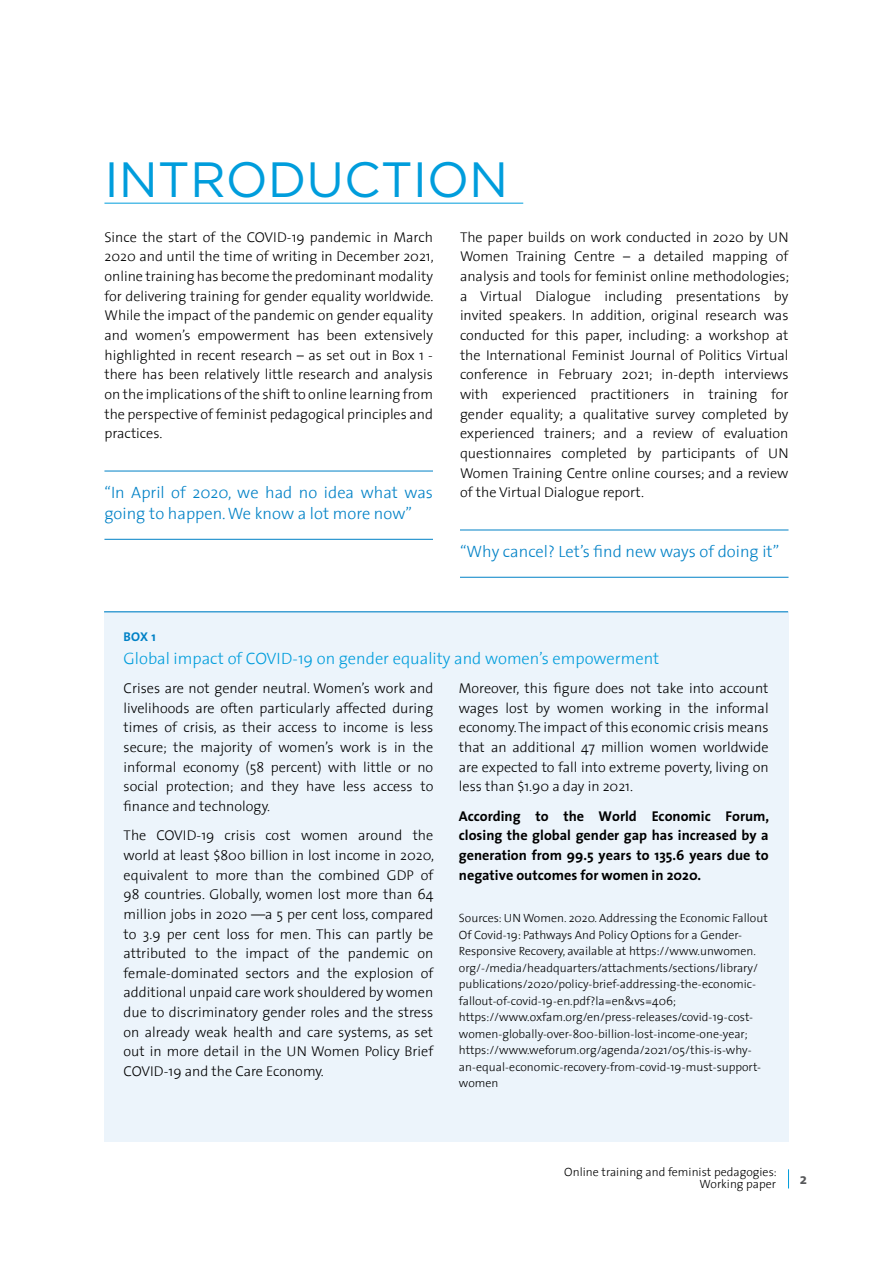
<style>
.page{position:relative;width:893px;height:1263px;background:#fff}
.page>*{position:absolute;margin:0;border:0;box-sizing:border-box;transform-origin:0 0}
.t1{font:49.5px "Gotham";color:#009ddc}
.t2{font:300 16.5px/21px "The Sans";color:#0081c6}
.t3{font:300 16.5px "The Sans";color:#009ddc}
.t4{font:700 15px "The Sans";color:#58595b}
.t5{font:300 14.25px/19.6px "The Sans";color:#000;text-align:justify}
.t6{font:700 14.25px/19.6px "The Sans";color:#000;text-align:justify}
.t7{font:700 12.75px "The Sans";color:#0081c6}
.t8{font:300 12px/16.5px "The Sans";color:#000;text-align:right}
</style>
<div class="page">
<svg style="left:788px;top:1169px;width:1px;height:19px"></svg>
<hr style="left:104px;top:203px;width:419px;height:1px;background:#009ddc">
<hr style="left:104px;top:471px;width:329px;height:1px;background:#0081c6">
<hr style="left:104px;top:539px;width:329px;height:1px;background:#0081c6">
<hr style="left:460px;top:530px;width:328px;height:1px;background:#0081c6">
<hr style="left:460px;top:577px;width:328px;height:1px;background:#0081c6">
<div style="left:104px;top:612px;width:684px;height:529px;background:#ecf4fb"></div>
<hr style="left:104px;top:611px;width:684px;height:1px;background:#0081c6">
<h1 class="t1" style="left:104px;top:152px;width:405px">INTRODUCTION</h1>
<p class="t5" style="left:104px;top:227px;width:331px">Since the start of the COVID-19 pandemic in March 2020 and until the time of writing in December 2021, online training has become the predominant modality for delivering training for gender equality worldwide.<br>While the impact of the pandemic on gender equality and women’s empowerment has been extensively highlighted in recent research – as set out in Box 1 - there has been relatively little research and analysis on the implications of the shift to online learning from the perspective of feminist pedagogical principles and practices.</p>
<p class="t5" style="left:460px;top:227px;width:331px">The paper builds on work conducted in 2020 by UN Women Training Centre – a detailed mapping of analysis and tools for feminist online methodologies; a Virtual Dialogue including presentations by invited speakers. In addition, original research was conducted for this paper, including: a workshop at the International Feminist Journal of Politics Virtual conference in February 2021; in-depth interviews with experienced practitioners in training for gender equality; a qualitative survey completed by experienced trainers; and a review of evaluation questionnaires completed by participants of UN Women Training Centre online courses; and a review of the Virtual Dialogue report.</p>
<p class="t2" style="left:104px;top:482px;width:330px">“In April of 2020, we had no idea what was going to happen. We know a lot more now”</p>
<p class="t2" style="left:460px;top:541px;width:321px">“Why cancel? Let’s find new ways of doing it”</p>
<p class="t7" style="left:124px;top:626px;width:34px">BOX 1</p>
<p class="t3" style="left:124px;top:644px;width:537px">Global impact of COVID-19 on gender equality and women’s empowerment</p>
<p class="t5" style="left:124px;top:678px;width:311px">Crises are not gender neutral. Women’s work and livelihoods are often particularly affected during times of crisis, as their access to income is less secure; the majority of women’s work is in the informal economy (58 percent) with little or no social protection; and they have less access to finance and technology.</p>
<p class="t5" style="left:124px;top:825px;width:312px">The COVID-19 crisis cost women around the world at least $800 billion in lost income in 2020, equivalent to more than the combined GDP of 98 countries. Globally, women lost more than 64 million jobs in 2020 —a 5 per cent loss, compared to 3.9 per cent loss for men. This can partly be attributed to the impact of the pandemic on female-dominated sectors and the explosion of additional unpaid care work shouldered by women due to discriminatory gender roles and the stress on already weak health and care systems, as set out in more detail in the UN Women Policy Brief COVID-19 and the Care Economy.</p>
<p class="t5" style="left:459px;top:678px;width:311px">Moreover, this figure does not take into account wages lost by women working in the informal economy. The impact of this economic crisis means that an additional 47 million women worldwide are expected to fall into extreme poverty, living on less than $1.90 a day in 2021.</p>
<p class="t6" style="left:459px;top:806px;width:312px">According to the World Economic Forum, closing the global gender gap has increased by a generation from 99.5 years to 135.6 years due to negative outcomes for women in 2020.</p>
<p class="t8" style="left:459px;top:909px;width:310px;text-align:left">Sources: UN Women. 2020. Addressing the Economic Fallout Of Covid-19: Pathways And Policy Options for a Gender-Responsive Recovery, available at https://www.unwomen. org/-/media/headquarters/attachments/sections/library/ publications/2020/policy-brief-addressing-the-economic&shy;fallout-of-covid-19-en.pdf?la=en&amp;vs=406; https://www.oxfam.org/en/press-releases/covid-19-cost&shy;women-globally-over-800-billion-lost-income-one-year; https://www.weforum.org/agenda/2021/05/this-is-why&shy;an-equal-economic-recovery-from-covid-19-must-support&shy;women</p>
<p class="t8" style="left:564px;top:1166px;width:214px;line-height:12px">Online training and feminist pedagogies:<br>Working paper</p>
<p class="t4" style="left:800px;top:1166px;width:9px">2</p>
</div>
